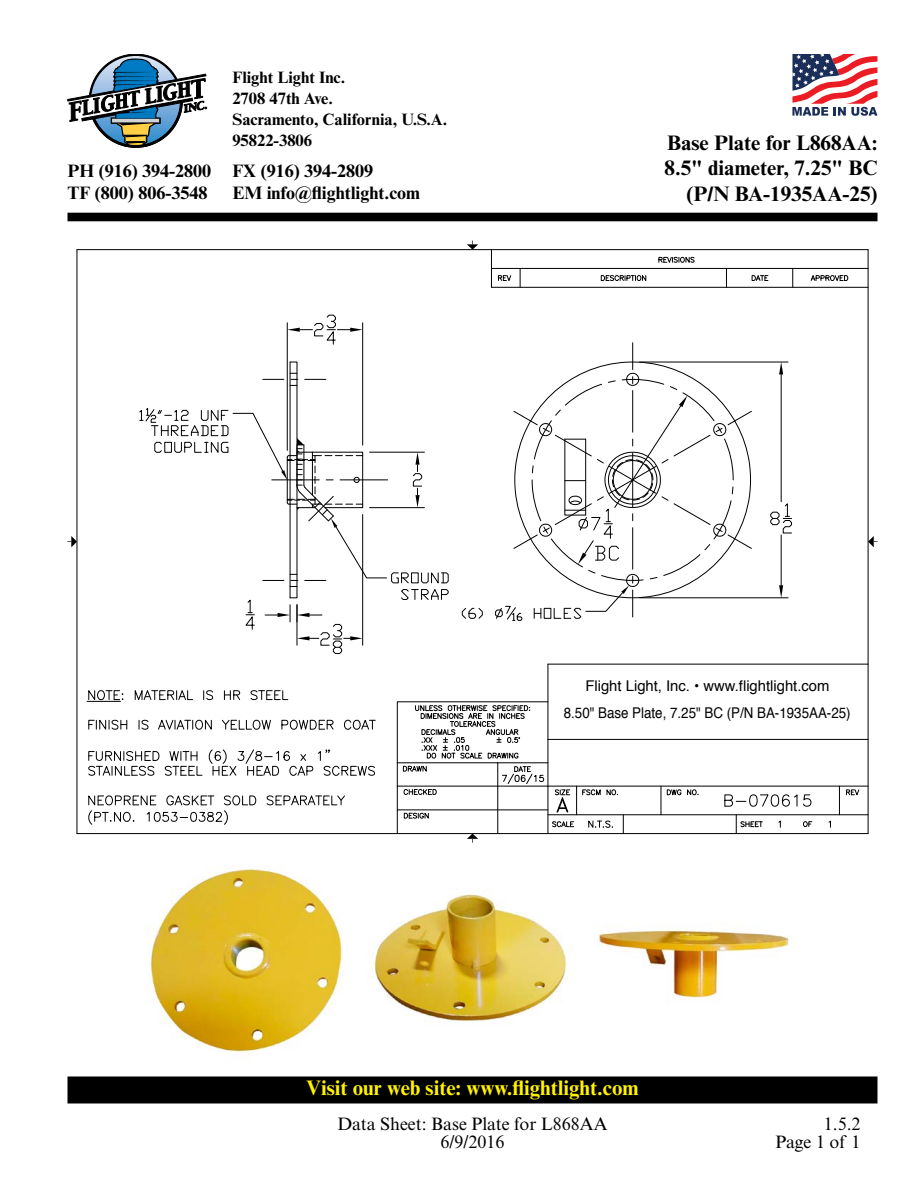
<style>
.page{position:relative;width:918px;height:1188px;background:#fff}
.page>*{position:absolute;margin:0;border:0;box-sizing:border-box;transform-origin:0 0}
.t1{font:700 21px/25.5px "Times New Roman MT Std";color:#000;text-align:right}
.t2{font:700 21px "Times New Roman MT Std";color:#fff200}
.t3{font:700 18px/22.5px "Times New Roman MT Std";color:#000}
.t4{font:18px/18px "Times New Roman MT Std";color:#000;text-align:right}
.t5{font:700 16.5px/21px "Times New Roman MT Std";color:#000}
.t6{font:14.85px/26.8px "Helvetica";color:#010101;text-align:center}
</style>
<div class="page">
<div style="left:68px;top:1077px;width:809px;height:26px;background:#000"></div>
<div style="left:68px;top:1076px;width:810px;height:27px;border:2px solid #000"></div>
<svg style="left:68px;top:54px;width:139px;height:94px"></svg>
<div style="left:68px;top:213px;width:810px;height:8px;background:#000"></div>
<svg style="left:792px;top:54px;width:85px;height:62px"></svg>
<img style="left:149px;top:867px;width:643px;height:187px">
<svg style="left:305px;top:379px;width:21px;height:1px"></svg>
<svg style="left:263px;top:379px;width:21px;height:1px"></svg>
<svg style="left:290px;top:373px;width:8px;height:13px"></svg>
<hr style="left:640px;top:362px;width:148px;height:1px;background:#000">
<hr style="left:640px;top:597px;width:148px;height:1px;background:#000">
<hr style="left:781px;top:374px;width:1px;height:128px;background:#000">
<hr style="left:781px;top:535px;width:1px;height:50px;background:#000">
<svg style="left:770px;top:502px;width:22px;height:32px"></svg>
<svg style="left:779px;top:362px;width:4px;height:12px"></svg>
<svg style="left:779px;top:585px;width:4px;height:13px"></svg>
<hr style="left:287px;top:323px;width:1px;height:127px;background:#000">
<hr style="left:362px;top:323px;width:1px;height:122px;background:#000">
<svg style="left:287px;top:314px;width:76px;height:31px"></svg>
<svg style="left:462px;top:607px;width:21px;height:12px"></svg>
<svg style="left:495px;top:343px;width:257px;height:278px"></svg>
<svg style="left:139px;top:406px;width:310px;height:248px"></svg>
<svg style="left:751px;top:275px;width:18px;height:6px"></svg>
<svg style="left:724px;top:794px;width:88px;height:13px"></svg>
<hr style="left:397px;top:786px;width:471px;height:1px;background:#000">
<hr style="left:77px;top:833px;width:791px;height:1px;background:#000">
<hr style="left:548px;top:739px;width:320px;height:1px;background:#000">
<hr style="left:548px;top:814px;width:320px;height:1px;background:#000">
<hr style="left:548px;top:664px;width:320px;height:1px;background:#000">
<hr style="left:77px;top:249px;width:791px;height:1px;background:#000">
<hr style="left:491px;top:287px;width:377px;height:1px;background:#000">
<hr style="left:491px;top:268px;width:377px;height:1px;background:#000">
<hr style="left:548px;top:664px;width:1px;height:75px;background:#000">
<hr style="left:77px;top:250px;width:1px;height:584px;background:#000">
<svg style="left:397px;top:701px;width:227px;height:142px"></svg>
<svg style="left:736px;top:815px;width:26px;height:19px"></svg>
<svg style="left:661px;top:786px;width:38px;height:29px"></svg>
<svg style="left:68px;top:536px;width:9px;height:11px"></svg>
<svg style="left:467px;top:241px;width:11px;height:9px"></svg>
<svg style="left:520px;top:269px;width:1px;height:18px"></svg>
<hr style="left:491px;top:250px;width:1px;height:37px;background:#000">
<svg style="left:498px;top:275px;width:14px;height:6px"></svg>
<svg style="left:658px;top:256px;width:37px;height:7px"></svg>
<svg style="left:600px;top:275px;width:47px;height:6px"></svg>
<svg style="left:726px;top:269px;width:1px;height:18px"></svg>
<hr style="left:868px;top:250px;width:1px;height:584px;background:#000">
<svg style="left:846px;top:789px;width:14px;height:7px"></svg>
<svg style="left:778px;top:820px;width:3px;height:8px"></svg>
<svg style="left:839px;top:787px;width:1px;height:27px"></svg>
<svg style="left:803px;top:821px;width:10px;height:6px"></svg>
<svg style="left:828px;top:820px;width:3px;height:8px"></svg>
<svg style="left:868px;top:536px;width:9px;height:11px"></svg>
<svg style="left:792px;top:269px;width:1px;height:18px"></svg>
<svg style="left:810px;top:275px;width:39px;height:6px"></svg>
<hr style="left:87px;top:701px;width:33px;height:1px;background:#000">
<svg style="left:88px;top:690px;width:35px;height:12px"></svg>
<svg style="left:134px;top:690px;width:59px;height:11px"></svg>
<svg style="left:203px;top:690px;width:11px;height:10px"></svg>
<svg style="left:224px;top:690px;width:17px;height:10px"></svg>
<svg style="left:250px;top:690px;width:39px;height:10px"></svg>
<svg style="left:88px;top:719px;width:39px;height:11px"></svg>
<svg style="left:139px;top:720px;width:10px;height:10px"></svg>
<svg style="left:158px;top:719px;width:54px;height:11px"></svg>
<svg style="left:221px;top:719px;width:50px;height:11px"></svg>
<svg style="left:281px;top:719px;width:53px;height:11px"></svg>
<svg style="left:344px;top:719px;width:31px;height:11px"></svg>
<svg style="left:88px;top:749px;width:287px;height:27px"></svg>
<svg style="left:266px;top:795px;width:79px;height:11px"></svg>
<svg style="left:88px;top:795px;width:169px;height:30px"></svg>
<p class="t3" style="left:67px;top:159px;width:145px">PH (916) 394-2800<br>TF (800) 806-3548</p>
<p class="t5" style="left:232px;top:67px;width:216px">Flight Light Inc.<br>2708 47th Ave.<br>Sacramento, California, U.S.A.<br>95822-3806</p>
<p class="t3" style="left:232px;top:159px;width:189px">FX (916) 394-2809<br>EM info@flightlight.com</p>
<h1 class="t1" style="left:665px;top:129px;width:214px">Base Plate for L868AA:<br>8.5" diameter, 7.25" BC (P/N BA-1935AA-25)</h1>
<p class="t6" style="left:564px;top:673px;width:288px">Flight Light, Inc. • www.flightlight.com<br>8.50" Base Plate, 7.25" BC (P/N BA-1935AA-25)</p>
<h1 class="t2" style="left:306px;top:1075px;width:334px">Visit our web site: www.flightlight.com</h1>
<p class="t4" style="left:337px;top:1114px;width:272px;text-align:center">Data Sheet: Base Plate for L868AA<br>6/9/2016</p>
<p class="t4" style="left:775px;top:1114px;width:87px">1.5.2<br>Page 1 of 1</p>
</div>
